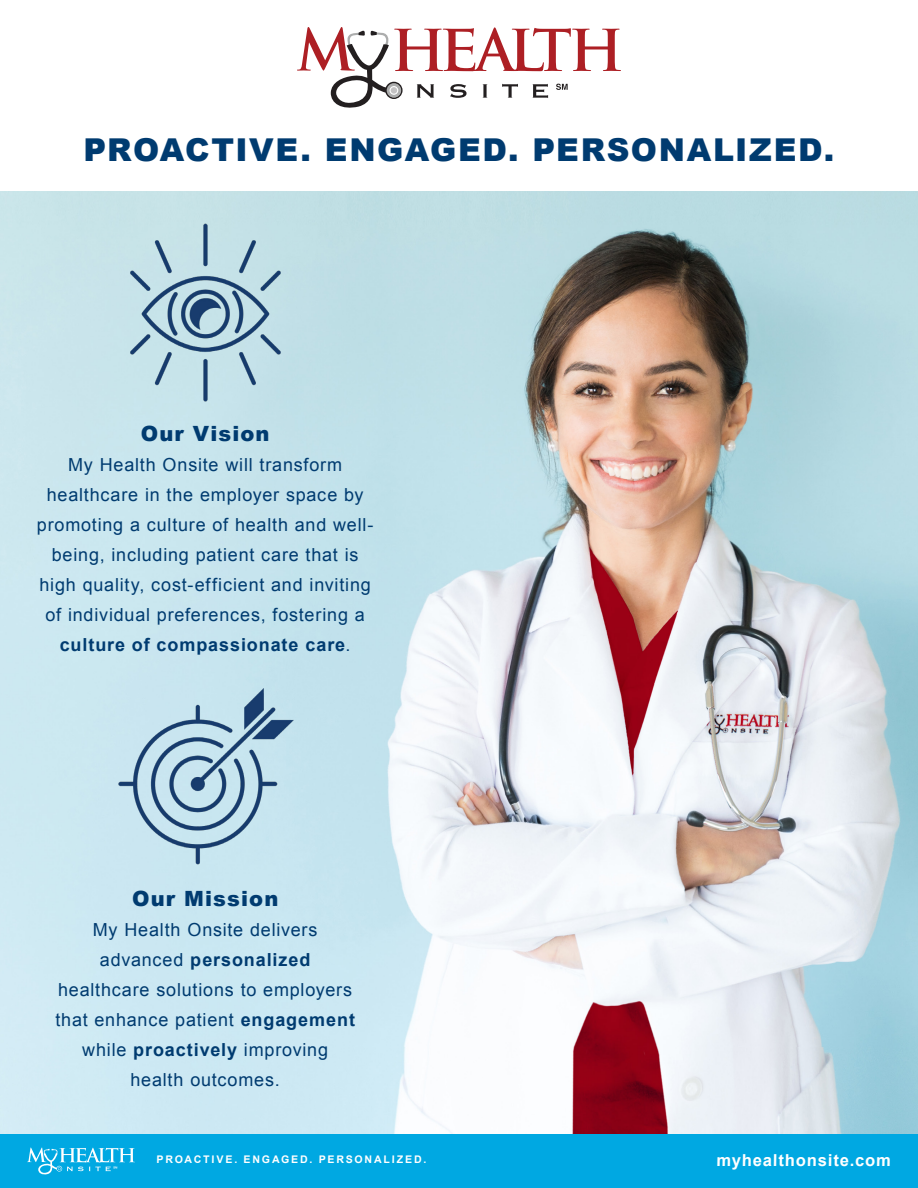
<style>
.page{position:relative;width:918px;height:1188px;background:#fff}
.page>*{position:absolute;margin:0;border:0;box-sizing:border-box;transform-origin:0 0}
.t1{font:900 31.5px "Arial";letter-spacing:.05em;color:#003b70}
.t2{font:900 21px "Arial";letter-spacing:.055em;color:#003b70}
.t3{font:18px/30px "Arial";letter-spacing:.045em;color:#003b70;text-align:center}
.t4{font:700 16.5px "Arial";color:#fff}
.t5{font:700 10.5px "Arial";letter-spacing:.17em;color:#fff}
.s1{font-weight:700}
</style>
<div class="page">
<div style="left:0;top:1134px;width:918px;height:54px;background:#00a8e2"></div>
<svg style="left:27px;top:1148px;width:108px;height:26px"></svg>
<svg style="left:297px;top:27px;width:324px;height:81px"></svg>
<img style="left:0;top:192px;width:918px;height:942px">
<img style="left:116px;top:224px;width:178px;height:178px">
<img style="left:116px;top:688px;width:178px;height:178px">
<h1 class="t1" style="left:83px;top:127px;width:752px">PROACTIVE. ENGAGED. PERSONALIZED.</h1>
<p class="t2" style="left:141px;top:419px;width:130px">Our Vision</p>
<p class="t3" style="left:37px;top:450px;width:338px">My Health Onsite will transform healthcare in the employer space by promoting a culture of health and well&shy;being, including patient care that is high quality, cost-efficient and inviting of individual preferences, fostering a <span class="s1">culture of compassionate care</span>.</p>
<p class="t2" style="left:132px;top:883px;width:148px">Our Mission</p>
<p class="t3" style="left:55px;top:914px;width:301px">My Health Onsite delivers advanced <span class="s1">personalized </span>healthcare solutions to employers that enhance patient <span class="s1">engagement </span>while <span class="s1">proactively</span> improving health outcomes.</p>
<p class="t5" style="left:157px;top:1152px;width:271px">PROACTIVE. ENGAGED. PERSONALIZED.</p>
<p class="t4" style="left:717px;top:1150px;width:176px">myhealthonsite.com</p>
</div>
